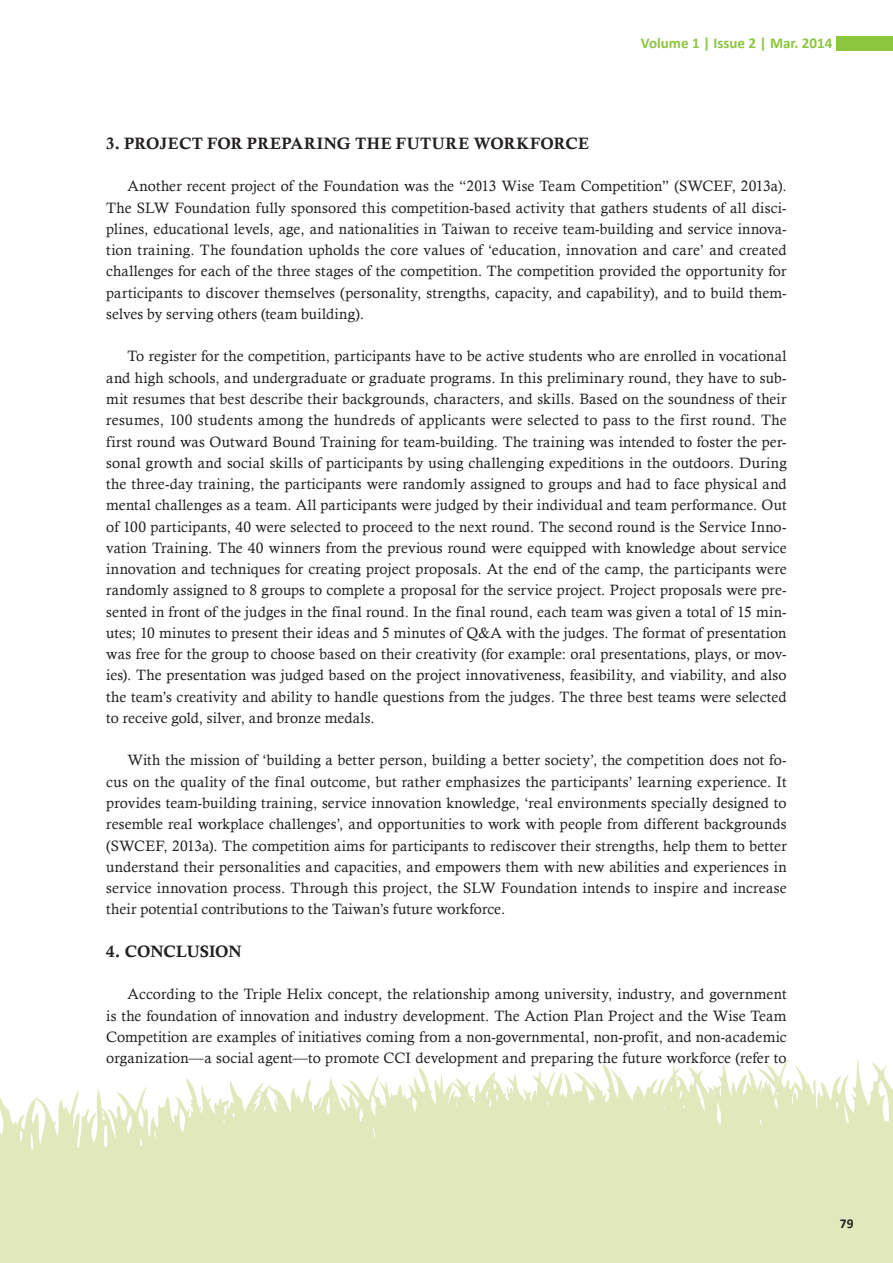
<style>
.page{position:relative;width:893px;height:1263px;background:#fff}
.page>*{position:absolute;margin:0;border:0;box-sizing:border-box;transform-origin:0 0}
.journal_section_titl{font:16.5px "Calis MT Bol";letter-spacing:.005em;color:#231f20}
.review_text{font:15px/21.3px "Calisto";letter-spacing:.01em;color:#231f20;text-align:justify}
.t1{font:700 15px "Calibri";color:#8bc63e}
.t2{font:700 13.5px "Calibri";color:#231f20}
</style>
<div class="page">
<svg style="left:0;top:1059px;width:893px;height:204px;fill:#e0e8bc"></svg>
<div style="left:836px;top:36px;width:57px;height:15px;background:#8bc63e"></div>
<p class="t1" style="left:641px;top:34px;width:193px">Volume 1 | Issue 2 | Mar. 2014</p>
<p class="journal_section_titl" style="left:106px;top:134px;width:484px">3. PROJECT FOR PREPARING THE FUTURE WORKFORCE</p>
<p class="review_text" style="left:106px;top:175px;width:682px;text-indent:21px">Another recent project of the Foundation was the “2013 Wise Team Competition” (SWCEF, 2013a).<br>The SLW Foundation fully sponsored this competition-based activity that gathers students of all disci&shy;plines, educational levels, age, and nationalities in Taiwan to receive team-building and service innova&shy;tion training. The foundation upholds the core values of ‘education, innovation and care’ and created challenges for each of the three stages of the competition. The competition provided the opportunity for participants to discover themselves (personality, strengths, capacity, and capability), and to build them&shy;selves by serving others (team building).</p>
<p class="review_text" style="left:106px;top:345px;width:682px;text-indent:21px">To register for the competition, participants have to be active students who are enrolled in vocational and high schools, and undergraduate or graduate programs. In this preliminary round, they have to sub&shy;mit resumes that best describe their backgrounds, characters, and skills. Based on the soundness of their resumes, 100 students among the hundreds of applicants were selected to pass to the first round. The first round was Outward Bound Training for team-building. The training was intended to foster the per&shy;sonal growth and social skills of participants by using challenging expeditions in the outdoors. During the three-day training, the participants were randomly assigned to groups and had to face physical and mental challenges as a team. All participants were judged by their individual and team performance. Out of 100 participants, 40 were selected to proceed to the next round. The second round is the Service Inno&shy;vation Training. The 40 winners from the previous round were equipped with knowledge about service innovation and techniques for creating project proposals. At the end of the camp, the participants were randomly assigned to 8 groups to complete a proposal for the service project. Project proposals were pre&shy;sented in front of the judges in the final round. In the final round, each team was given a total of 15 min&shy;utes; 10 minutes to present their ideas and 5 minutes of Q&amp;A with the judges. The format of presentation was free for the group to choose based on their creativity (for example: oral presentations, plays, or mov&shy;ies). The presentation was judged based on the project innovativeness, feasibility, and viability, and also the team’s creativity and ability to handle questions from the judges. The three best teams were selected to receive gold, silver, and bronze medals.</p>
<p class="review_text" style="left:106px;top:749px;width:682px;text-indent:21px">With the mission of ‘building a better person, building a better society’, the competition does not fo&shy;cus on the quality of the final outcome, but rather emphasizes the participants’ learning experience. It provides team-building training, service innovation knowledge, ‘real environments specially designed to resemble real workplace challenges’, and opportunities to work with people from different backgrounds (SWCEF, 2013a). The competition aims for participants to rediscover their strengths, help them to better understand their personalities and capacities, and empowers them with new abilities and experiences in service innovation process. Through this project, the SLW Foundation intends to inspire and increase their potential contributions to the Taiwan’s future workforce.</p>
<p class="journal_section_titl" style="left:106px;top:942px;width:137px">4. CONCLUSION</p>
<p class="review_text" style="left:106px;top:983px;width:682px;text-indent:21px">According to the Triple Helix concept, the relationship among university, industry, and government is the foundation of innovation and industry development. The Action Plan Project and the Wise Team Competition are examples of initiatives coming from a non-governmental, non-profit, and non-academic organization—a social agent—to promote CCI development and preparing the future workforce (refer to</p>
<p class="t2" style="left:840px;top:1214px;width:15px">79</p>
</div>
